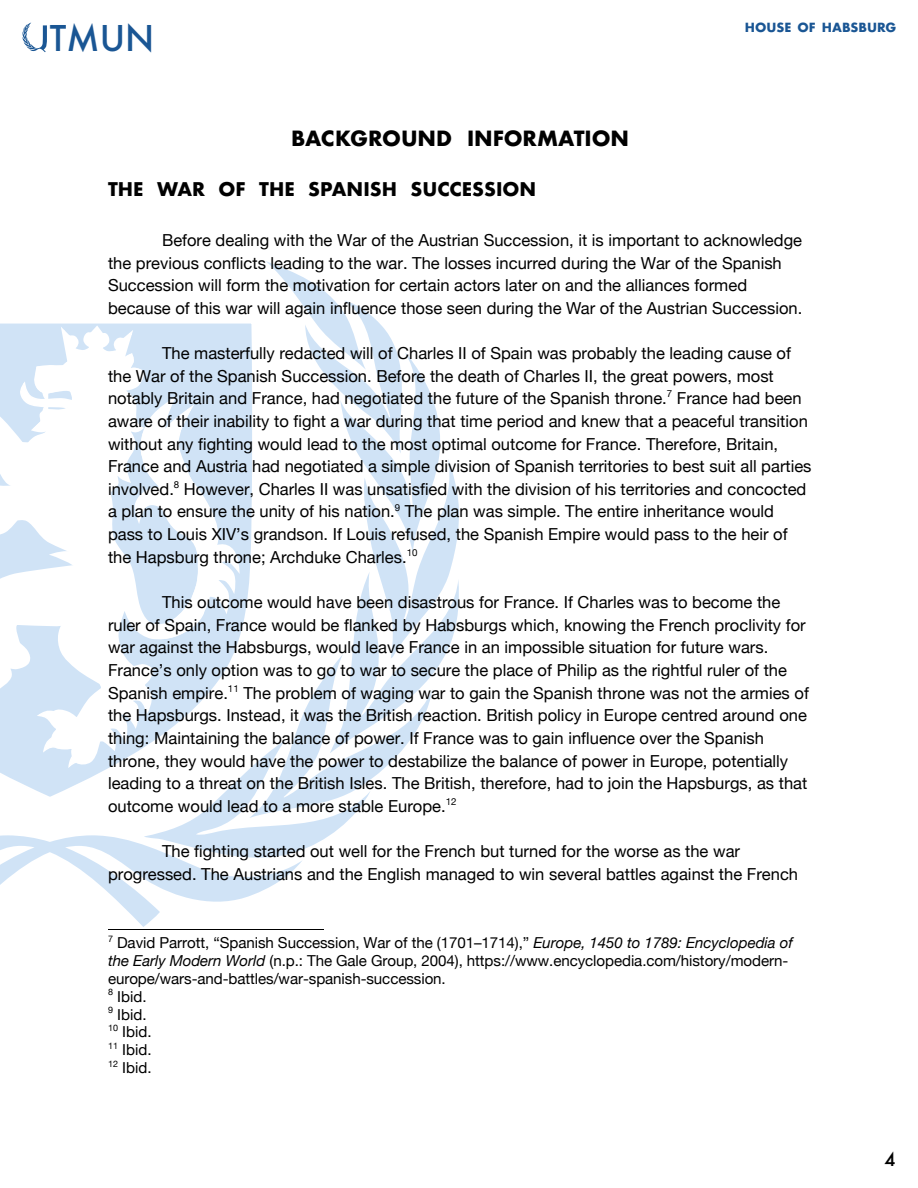
<style>
.page{position:relative;width:918px;height:1188px;background:#fff}
.page>*{position:absolute;margin:0;border:0;box-sizing:border-box;transform-origin:0 0}
.t1{font:500 34.5px "Futura";color:#1a5694}
.t2{font:700 20.4px "Futura";letter-spacing:-.005em;color:#000}
.t3{font:700 18.3px "Futura";color:#000}
.t4{font:500 18px "Futura";color:#000}
.t5{font:16.5px/22.6px "Helvetica Neue";color:#000}
.t6{font:15.15px/17.9px "Helvetica Neue";letter-spacing:-.005em;color:#000}
.t7{font:700 12.3px "Futura";color:#1a5694}
.s1{font-style:italic}
</style>
<div class="page">
<svg style="left:0;top:261px;width:459px;height:666px"></svg>
<svg style="left:0;top:321px;width:254px;height:479px"></svg>
<svg style="left:206px;top:400px;width:35px;height:368px;fill:#d0e3f6"></svg>
<svg style="left:0;top:323px;width:206px;height:447px"></svg>
<svg style="left:22px;top:22px;width:25px;height:30px"></svg>
<hr style="left:108px;top:929px;width:216px;height:1px;background:#000">
<h1 class="t1" style="left:50px;top:22px;width:106px">TMUN</h1>
<p class="t7" style="left:745px;top:22px;width:153px">HOUSE OF HABSBURG</p>
<p class="t2" style="left:291px;top:129px;width:339px">BACKGROUND INFORMATION</p>
<p class="t3" style="left:108px;top:181px;width:430px">THE WAR OF THE SPANISH SUCCESSION</p>
<p class="t5" style="left:108px;top:228px;width:696px;text-indent:54px">Before dealing with the War of the Austrian Succession, it is important to acknowledge the previous conflicts leading to the war. The losses incurred during the War of the Spanish Succession will form the motivation for certain actors later on and the alliances formed because of this war will again influence those seen during the War of the Austrian Succession.</p>
<p class="t5" style="left:108px;top:342px;width:705px;text-indent:54px">The masterfully redacted will of Charles II of Spain was probably the leading cause of the War of the Spanish Succession. Before the death of Charles II, the great powers, most notably Britain and France, had negotiated the future of the Spanish throne.<sup>7</sup> France had been aware of their inability to fight a war during that time period and knew that a peaceful transition without any fighting would lead to the most optimal outcome for France. Therefore, Britain, France and Austria had negotiated a simple division of Spanish territories to best suit all parties involved.<sup>8</sup> However, Charles II was unsatisfied with the division of his territories and concocted a plan to ensure the unity of his nation.<sup>9</sup> The plan was simple. The entire inheritance would pass to Louis XIV’s grandson. If Louis refused, the Spanish Empire would pass to the heir of the Hapsburg throne; Archduke Charles.<sup>10</sup></p>
<p class="t5" style="left:108px;top:591px;width:702px;text-indent:54px">This outcome would have been disastrous for France. If Charles was to become the ruler of Spain, France would be flanked by Habsburgs which, knowing the French proclivity for war against the Habsburgs, would leave France in an impossible situation for future wars.<br>France’s only option was to go to war to secure the place of Philip as the rightful ruler of the Spanish empire.<sup>11</sup> The problem of waging war to gain the Spanish throne was not the armies of the Hapsburgs. Instead, it was the British reaction. British policy in Europe centred around one thing: Maintaining the balance of power. If France was to gain influence over the Spanish throne, they would have the power to destabilize the balance of power in Europe, potentially leading to a threat on the British Isles. The British, therefore, had to join the Hapsburgs, as that outcome would lead to a more stable Europe.<sup>12</sup></p>
<p class="t5" style="left:108px;top:840px;width:692px;text-align:center">The fighting started out well for the French but turned for the worse as the war<br>progressed. The Austrians and the English managed to win several battles against the French</p>
<p class="t6" style="left:108px;top:933px;width:686px"><sup>7</sup> David Parrott, “Spanish Succession, War of the (1701–1714),” <span class="s1">Europe, 1450 to 1789: Encyclopedia of the Early Modern World</span> (n.p.: The Gale Group, 2004), https://www.encyclopedia.com/history/modern&shy;europe/wars-and-battles/war-spanish-succession.<br><sup>8</sup> Ibid.<br><sup>9</sup> Ibid.<br><sup>10</sup> Ibid.<br><sup>11</sup> Ibid.<br><sup>12</sup> Ibid.</p>
<p class="t4" style="left:884px;top:1151px;width:13px">4</p>
</div>
